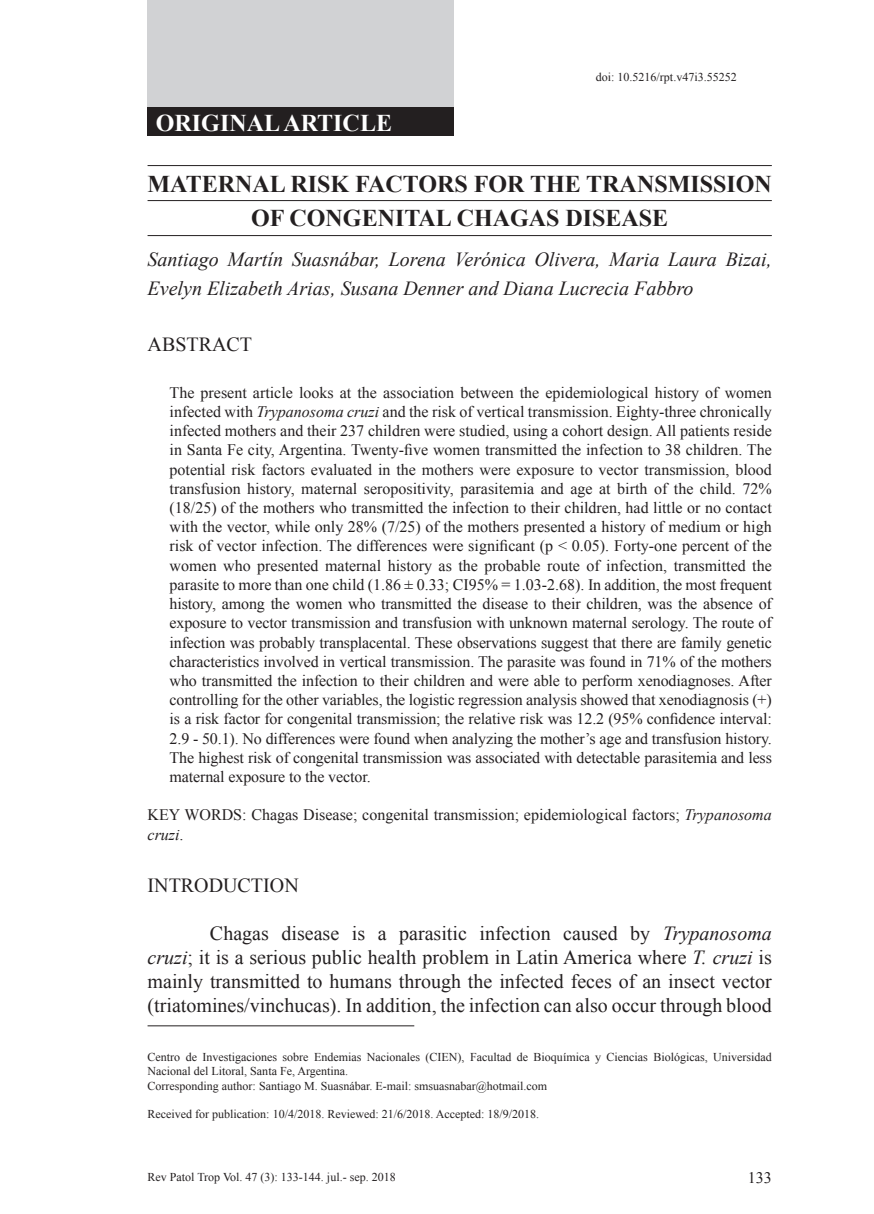
<style>
.page{position:relative;width:874px;height:1214px;background:#fff}
.page>*{position:absolute;margin:0;border:0;box-sizing:border-box;transform-origin:0 0}
.t1{font:700 24px/34px "Times New Roman";color:#231f20;text-align:center}
.t2{font:700 24px "Times New Roman";color:#fff}
.t3{font:20px/24px "Times New Roman";color:#231f20;text-align:justify}
.t4{font:italic 20px/28.8px "Times New Roman";color:#231f20}
.t5{font:16px/19.2px "Times New Roman";color:#231f20;text-align:justify}
.t6{font:12px/14.4px "Times New Roman";color:#231f20}
.s1{font-style:italic}
</style>
<div class="page">
<div style="left:147px;top:0;width:307px;height:108px;background:#d1d2d4"></div>
<div style="left:147px;top:108px;width:307px;height:28px;background:#231f20"></div>
<hr style="left:147px;top:200px;width:624px;height:1px;background:#231f20">
<hr style="left:147px;top:235px;width:624px;height:1px;background:#231f20">
<hr style="left:147px;top:165px;width:624px;height:1px;background:#231f20">
<hr style="left:147px;top:1025px;width:267px;height:1px;background:#231f20">
<h1 class="t2" style="left:156px;top:106px;width:237px">ORIGINAL ARTICLE</h1>
<p class="t6" style="left:595px;top:70px;width:142px">doi: 10.5216/rpt.v47i3.55252</p>
<h1 class="t1" style="left:147px;top:166px;width:625px">MATERNAL RISK FACTORS FOR THE TRANSMISSION<br>OF CONGENITAL CHAGAS DISEASE</h1>
<p class="t4" style="left:147px;top:244px;width:625px">Santiago Martín Suasnábar, Lorena Verónica Olivera, Maria Laura Bizai,<br>Evelyn Elizabeth Arias, Susana Denner and Diana Lucrecia Fabbro</p>
<p class="t3" style="left:147px;top:331px;width:106px">ABSTRACT</p>
<p class="t5" style="left:169px;top:382px;width:603px">The present article looks at the association between the epidemiological history of women infected with <span class="s1">Trypanosoma cruzi</span> and the risk of vertical transmission. Eighty-three chronically infected mothers and their 237 children were studied, using a cohort design. All patients reside in Santa Fe city, Argentina. Twenty-five women transmitted the infection to 38 children. The potential risk factors evaluated in the mothers were exposure to vector transmission, blood transfusion history, maternal seropositivity, parasitemia and age at birth of the child. 72% (18/25) of the mothers who transmitted the infection to their children, had little or no contact with the vector, while only 28% (7/25) of the mothers presented a history of medium or high risk of vector infection. The differences were significant (p &lt; 0.05). Forty-one percent of the women who presented maternal history as the probable route of infection, transmitted the parasite to more than one child (1.86 ± 0.33; CI95% = 1.03-2.68). In addition, the most frequent history, among the women who transmitted the disease to their children, was the absence of exposure to vector transmission and transfusion with unknown maternal serology. The route of infection was probably transplacental. These observations suggest that there are family genetic characteristics involved in vertical transmission. The parasite was found in 71% of the mothers who transmitted the infection to their children and were able to perform xenodiagnoses. After controlling for the other variables, the logistic regression analysis showed that xenodiagnosis (+) is a risk factor for congenital transmission; the relative risk was 12.2 (95% confidence interval:<br>2.9 - 50.1). No differences were found when analyzing the mother’s age and transfusion history.<br>The highest risk of congenital transmission was associated with detectable parasitemia and less maternal exposure to the vector.</p>
<p class="t5" style="left:147px;top:805px;width:625px">KEY WORDS: Chagas Disease; congenital transmission; epidemiological factors; <span class="s1">Trypanosoma cruzi</span>.</p>
<p class="t3" style="left:147px;top:872px;width:153px">INTRODUCTION</p>
<p class="t3" style="left:147px;top:920px;width:625px;text-indent:62px">Chagas disease is a parasitic infection caused by <span class="s1">Trypanosoma cruzi</span>; it is a serious public health problem in Latin America where <span class="s1">T. cruzi</span> is mainly transmitted to humans through the infected feces of an insect vector (triatomines/vinchucas). In addition, the infection can also occur through blood</p>
<p class="t6" style="left:147px;top:1049px;width:625px">Centro de Investigaciones sobre Endemias Nacionales (CIEN), Facultad de Bioquímica y Ciencias Biológicas, Universidad<br>Nacional del Litoral, Santa Fe, Argentina.<br>Corresponding author: Santiago M. Suasnábar. E-mail: smsuasnabar@hotmail.com</p>
<p class="t6" style="left:147px;top:1106px;width:393px">Received for publication: 10/4/2018. Reviewed: 21/6/2018. Accepted: 18/9/2018.</p>
<p class="t6" style="left:147px;top:1169px;width:249px">Rev Patol Trop Vol. 47 (3): 133-144. jul.- sep. 2018</p>
<p class="t5" style="left:747px;top:1167px;width:25px">133</p>
</div>
